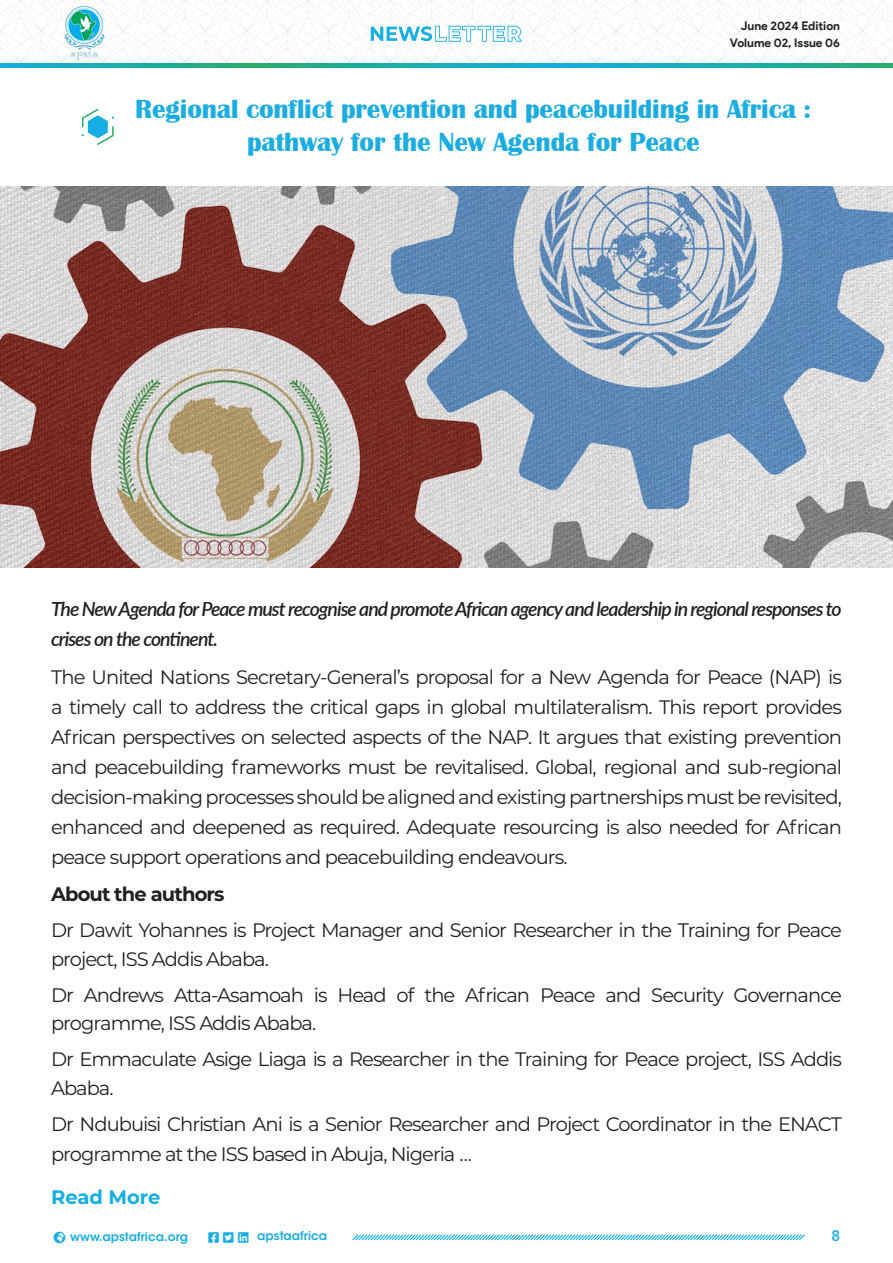
<style>
.page{position:relative;width:893px;height:1263px;background:#fff}
.page>*{position:absolute;margin:0;border:0;box-sizing:border-box;transform-origin:0 0}
.t1{font:700 27px/32.4px "Britannic";letter-spacing:-.005em;color:#1bace1;text-align:center}
.t2{font:19.5px/30px "Montserrat";letter-spacing:-.05em;color:#231f20}
.t3{font:italic 600 19.5px/30px "Lato";letter-spacing:-.05em;color:#231f20}
.t4{font:700 19.5px "Montserrat";letter-spacing:-.045em;color:#231f20}
.t5{font:700 19.5px "Montserrat";color:#13aee2}
.t6{font:500 15px "Roboto";color:#16ace4}
.t7{font:600 12px "ITC Avant Garde Std";color:#16ace4}
.t8{font:700 12px/16.8px "Product Sans";color:#231f20;text-align:right}
</style>
<div class="page">
<svg style="left:352px;top:1234px;width:453px;height:7px"></svg>
<svg style="left:0;top:64px;width:893px;height:4px;background:#1badaa"></svg>
<svg style="left:0;top:0;width:893px;height:64px"></svg>
<svg style="left:82px;top:109px;width:32px;height:36px"></svg>
<img style="left:0;top:186px;width:893px;height:381px">
<p class="t8" style="left:730px;top:18px;width:112px">June 2024 Edition<br>Volume 02, Issue 06</p>
<p class="t1" style="left:135px;top:93px;width:677px">Regional conflict prevention and peacebuilding in Africa : pathway for the New Agenda for Peace</p>
<p class="t3" style="left:51px;top:593px;width:792px">The New Agenda for Peace must recognise and promote African agency and leadership in regional responses to crises on the continent.</p>
<p class="t2" style="left:51px;top:661px;width:792px;text-align:justify">The United Nations Secretary-General’s proposal for a New Agenda for Peace (NAP) is a timely call to address the critical gaps in global multilateralism. This report provides African perspectives on selected aspects of the NAP. It argues that existing prevention and peacebuilding frameworks must be revitalised. Global, regional and sub-regional decision-making processes should be aligned and existing partnerships must be revisited, enhanced and deepened as required. Adequate resourcing is also needed for African peace support operations and peacebuilding endeavours.</p>
<p class="t4" style="left:51px;top:880px;width:175px">About the authors</p>
<p class="t2" style="left:51px;top:915px;width:792px;line-height:28.5px">Dr Dawit Yohannes is Project Manager and Senior Researcher in the Training for Peace project, ISS Addis Ababa.</p>
<p class="t2" style="left:51px;top:980px;width:792px;line-height:28.5px">Dr Andrews Atta-Asamoah is Head of the African Peace and Security Governance programme, ISS Addis Ababa.</p>
<p class="t2" style="left:51px;top:1044px;width:792px;line-height:28.5px">Dr Emmaculate Asige Liaga is a Researcher in the Training for Peace project, ISS Addis<br>Ababa.</p>
<p class="t2" style="left:51px;top:1108px;width:792px">Dr Ndubuisi Christian Ani is a Senior Researcher and Project Coordinator in the ENACT programme at the ISS based in Abuja, Nigeria ...</p>
<p class="t5" style="left:51px;top:1183px;width:111px">Read More</p>
<p class="t7" style="left:54px;top:1229px;width:136px">●□ www.apstafrica.org</p>
<p class="t7" style="left:223px;top:1228px;width:105px">▼▼▼▲❑◆ ●■■ apstaafrica</p>
<p class="t6" style="left:831px;top:1225px;width:10px">8</p>
</div>
